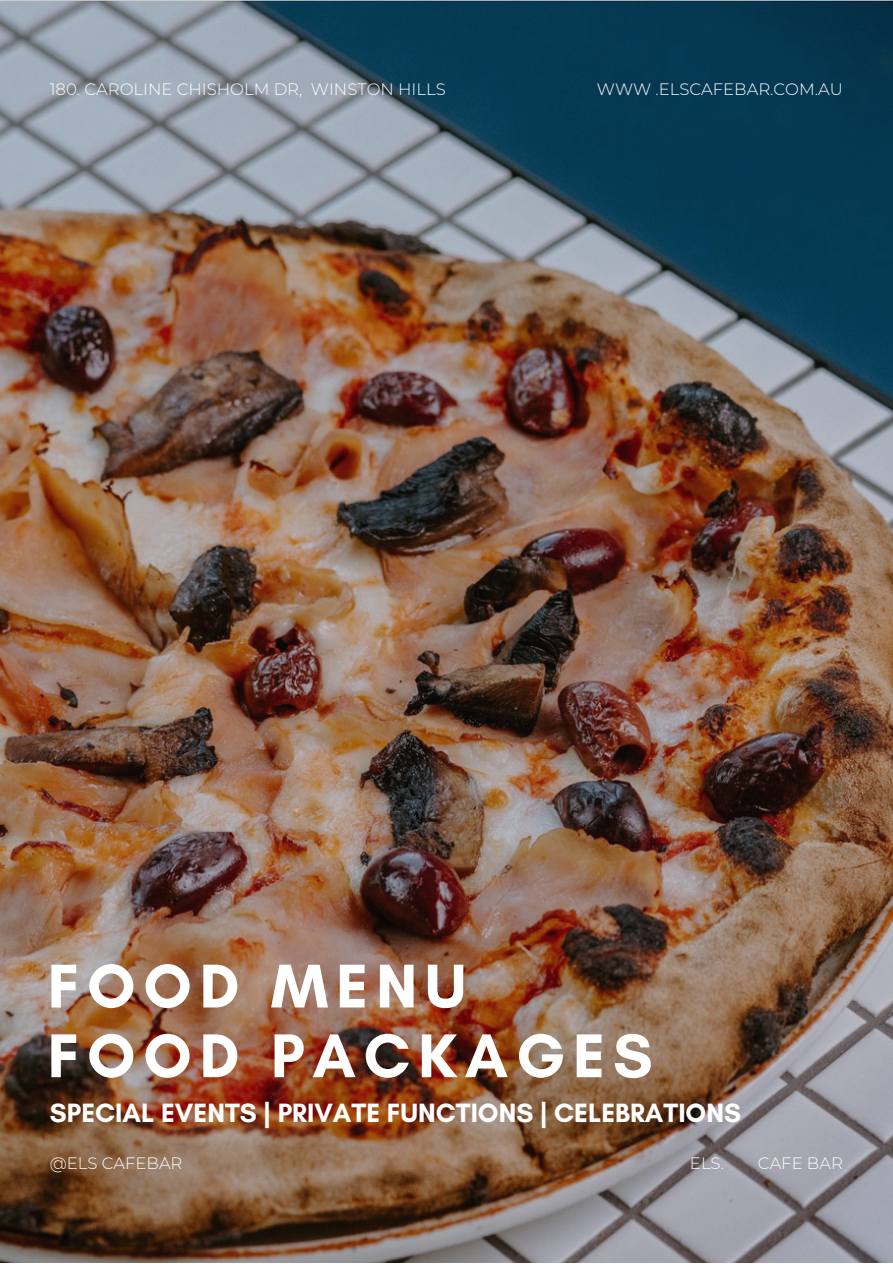
<style>
.page{position:relative;width:893px;height:1264px;background:#fff}
.page>*{position:absolute;margin:0;border:0;box-sizing:border-box;transform-origin:0 0}
.t1{font:700 63px "Glacial Indifference";letter-spacing:.125em;color:#fff}
.t2{font:700 27px "Glacial Indifference";color:#fff}
.t3{font:300 16.5px "Montserrat";color:#fff}
</style>
<div class="page">
<img style="left:0;top:0;width:892px;height:1262px">
<p class="t3" style="left:50px;top:79px;width:397px">180. CAROLINE CHISHOLM DR, WINSTON HILLS</p>
<p class="t3" style="left:597px;top:79px;width:247px">WWW .ELSCAFEBAR.COM.AU</p>
<p class="t1" style="left:48px;top:947px;width:420px">FOOD MENU</p>
<p class="t1" style="left:48px;top:1017px;width:606px">FOOD PACKAGES</p>
<p class="t2" style="left:50px;top:1096px;width:692px">SPECIAL EVENTS | PRIVATE FUNCTIONS | CELEBRATIONS</p>
<p class="t3" style="left:50px;top:1153px;width:134px">@ELS CAFEBAR</p>
<p class="t3" style="left:690px;top:1153px;width:35px">ELS.</p>
<p class="t3" style="left:757px;top:1153px;width:86px">CAFE BAR</p>
</div>
